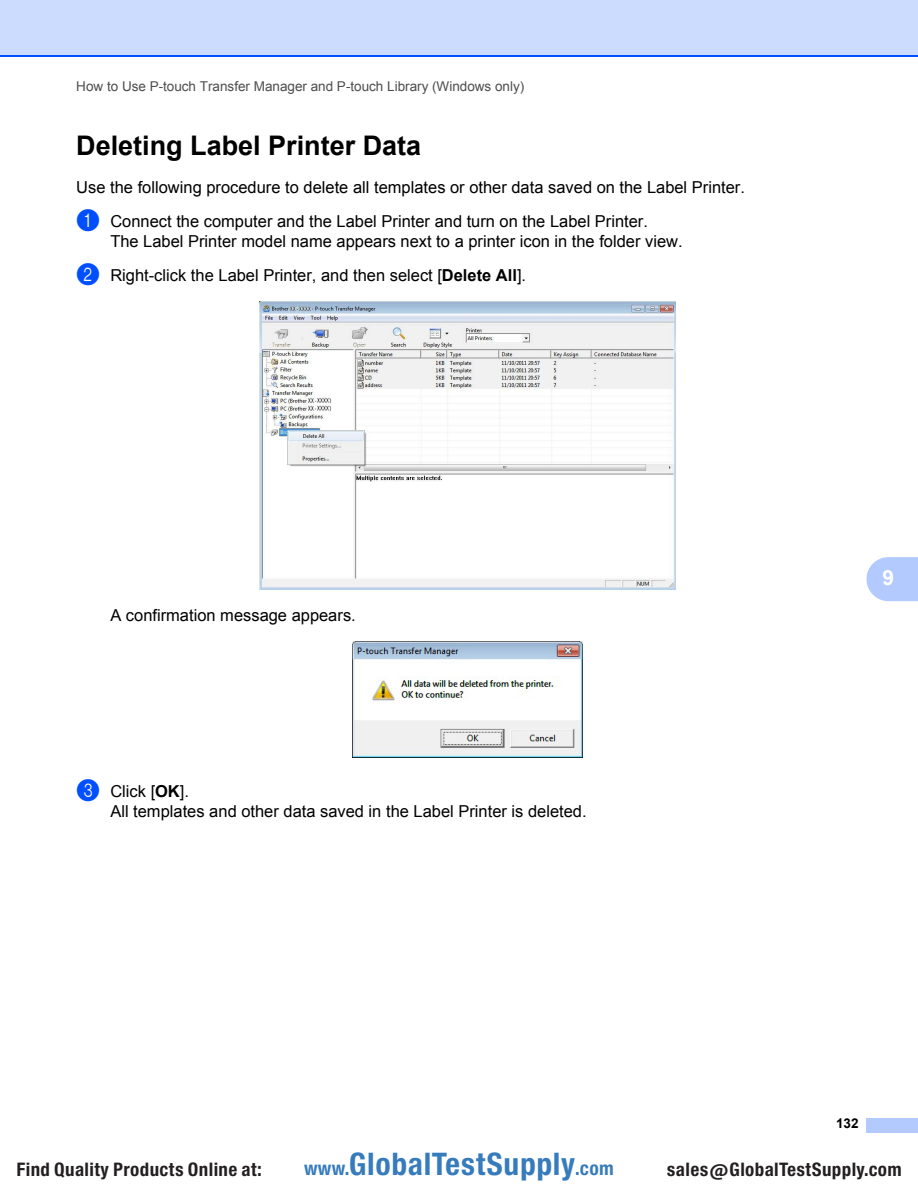
<style>
.page{position:relative;width:918px;height:1188px;background:#fff}
.page>*{position:absolute;margin:0;border:0;box-sizing:border-box;transform-origin:0 0}
.t1{font:29.7px "Europa Gro Nr 2 SBOP Bol Con";letter-spacing:.02em;color:#367bbc}
.t2{font:700 27px "Arial";color:#000}
.t3{font:700 21px "Arial";color:#fff}
.t4{font:17.85px "Europa Gro Nr 2 SBOP Bol Con";letter-spacing:.02em;color:#231f20}
.t5{font:16.5px/34.5px "Arial";color:#000}
.t6{font:13.5px "Arial";color:#4d4d4d}
.t7{font:700 13.5px "Arial";color:#000}
.s1{font-family:"Brother Round Num";font-size:24px;color:#004fff}
.s2{font-weight:700}
.s3{font-size:18.3px}
</style>
<div class="page">
<div style="left:0;top:0;width:918px;height:56px;background:#ccdcff"></div>
<hr style="left:0;top:55px;width:918px;height:2px;background:#004fff">
<div style="left:867px;top:1119px;width:51px;height:13px;background:#b3caff"></div>
<hr style="left:867px;top:1118px;width:51px;height:2px;background:#b3caff">
<hr style="left:867px;top:1131px;width:51px;height:2px;background:#b3caff">
<svg style="left:867px;top:557px;width:51px;height:44px;background:#b9ceff"></svg>
<img style="left:260px;top:302px;width:415px;height:287px">
<img style="left:353px;top:642px;width:229px;height:116px">
<p class="t6" style="left:76px;top:78px;width:450px">How to Use P-touch Transfer Manager and P-touch Library (Windows only)</p>
<h2 class="t2" style="left:76px;top:130px;width:346px">Deleting Label Printer Data</h2>
<p class="t5" style="left:76px;top:170px;width:670px">Use the following procedure to delete all templates or other data saved on the Label Printer. <span class="s1">a</span> Connect the computer and the Label Printer and turn on the Label Printer.</p>
<p class="t5" style="left:76px;top:224px;width:608px;text-indent:34px">The Label Printer model name appears next to a printer icon in the folder view. <span class="s1">b</span> Right-click the Label Printer, and then select [<span class="s2">Delete All</span>].</p>
<p class="t5" style="left:110px;top:598px;width:247px">A confirmation message appears.</p>
<p class="t5" style="left:110px;top:782px;width:478px;line-height:19.5px;text-indent:-34px"><span class="s1">c</span> Click [<span class="s2">OK</span>].<br>All templates and other data saved in the Label Printer is deleted.</p>
<p class="t3" style="left:883px;top:566px;width:13px">9</p>
<p class="t7" style="left:836px;top:1116px;width:24px">132</p>
<p class="t4" style="left:16px;top:1159px;width:247px">Find Quality Products Online at:</p>
<h1 class="t1" style="left:304px;top:1147px;width:311px"><span class="s3">www.</span>GlobalTestSupply<span class="s3">.com</span></h1>
<p class="t4" style="left:667px;top:1159px;width:236px">sales@GlobalTestSupply.com</p>
</div>
